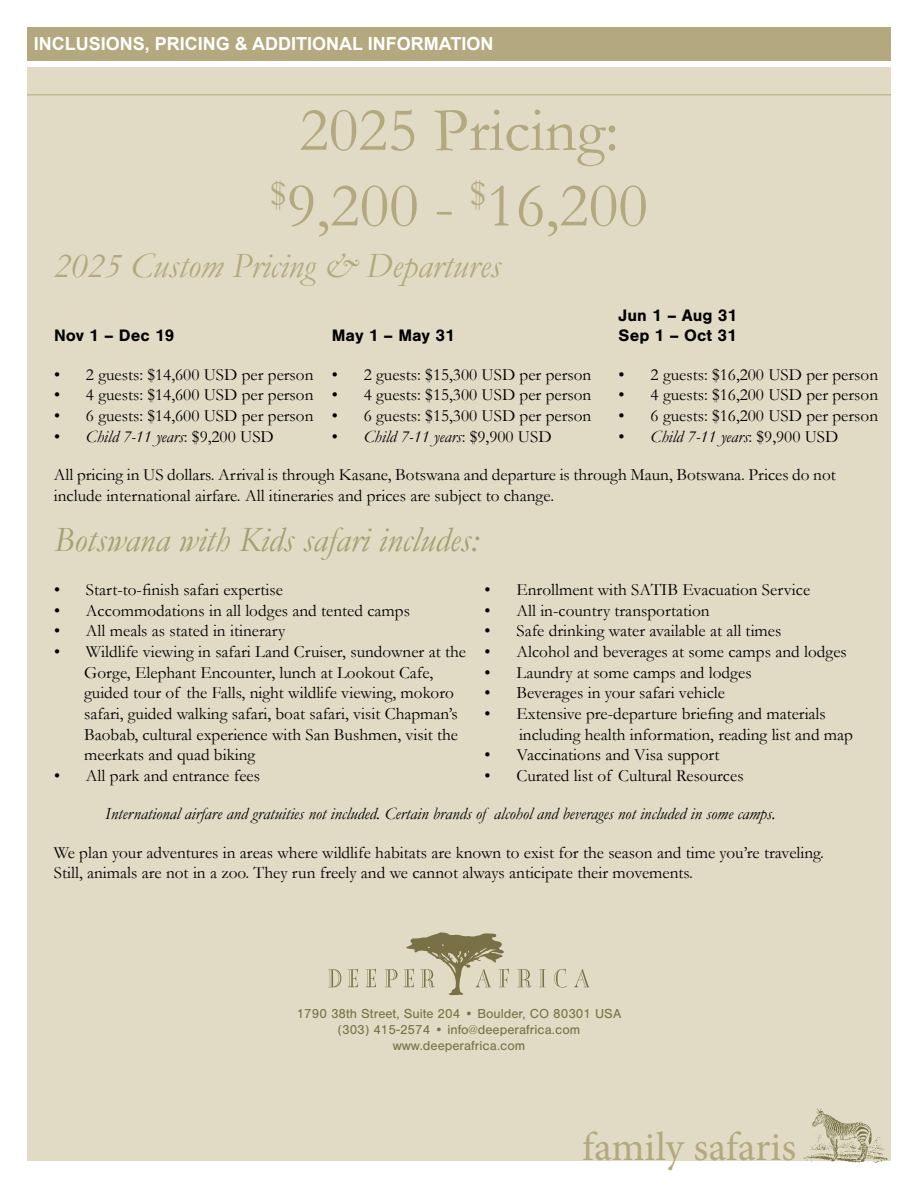
<style>
.page{position:relative;width:918px;height:1188px;background:#fff}
.page>*{position:absolute;margin:0;border:0;box-sizing:border-box;transform-origin:0 0}
.t1{font:63px/75.6px "Garamond";color:#b4a87f;text-align:center}
.t2{font:40.5px "Minion Pro";color:#b4a87f}
.t3{font:italic 36px "Garamond";color:#a1a172}
.t4{font:italic 36px "Garamond";color:#b4a87f}
.t5{font:700 18px "Arial";color:#fff}
.t6{font:17.25px/20.7px "Garamond";color:#000}
.t7{font:italic 17.25px "Garamond";color:#000}
.t8{font:700 17.25px "Nimbus San";color:#000}
.t9{font:13.5px/16.2px "Nimbus San";color:#797145;text-align:center}
.s1{font-style:normal}
</style>
<div class="page">
<div style="left:27px;top:68px;width:864px;height:1093px;background:#e1dbc6"></div>
<div style="left:27px;top:27px;width:864px;height:34px;background:#b4a87f"></div>
<hr style="left:27px;top:94px;width:864px;height:1px;background:#b4a87f">
<svg style="left:517px;top:969px;width:14px;height:18px"></svg>
<svg style="left:539px;top:969px;width:7px;height:18px"></svg>
<svg style="left:554px;top:968px;width:13px;height:20px"></svg>
<svg style="left:574px;top:969px;width:16px;height:18px"></svg>
<svg style="left:385px;top:969px;width:13px;height:18px"></svg>
<svg style="left:348px;top:969px;width:10px;height:18px"></svg>
<svg style="left:366px;top:969px;width:10px;height:18px"></svg>
<svg style="left:404px;top:932px;width:105px;height:64px"></svg>
<svg style="left:328px;top:969px;width:13px;height:18px"></svg>
<img style="left:803px;top:1108px;width:85px;height:54px">
<p class="t5" style="left:34px;top:31px;width:461px">INCLUSIONS, PRICING &amp; ADDITIONAL INFORMATION</p>
<h1 class="t1" style="left:270px;top:91px;width:379px">2025 Pricing: <sup>$</sup>9,200 - <sup>$</sup>16,200</h1>
<h3 class="t4" style="left:54px;top:241px;width:448px">2025 Custom Pricing &amp; Departures</h3>
<p class="t8" style="left:619px;top:305px;width:120px">Jun 1 – Aug 31</p>
<p class="t8" style="left:54px;top:326px;width:122px">Nov 1 – Dec 19</p>
<p class="t6" style="left:54px;top:363px;width:261px">• 2 guests: $14,600 USD per person</p>
<p class="t6" style="left:54px;top:384px;width:261px">• 4 guests: $14,600 USD per person</p>
<p class="t6" style="left:54px;top:405px;width:261px">• 6 guests: $14,600 USD per person</p>
<p class="t7" style="left:54px;top:425px;width:221px"><span class="s1">•</span> Child 7-11 years<span class="s1">: $9,200 USD</span></p>
<p class="t8" style="left:332px;top:326px;width:124px">May 1 – May 31</p>
<p class="t8" style="left:619px;top:326px;width:120px">Sep 1 – Oct 31</p>
<p class="t6" style="left:332px;top:363px;width:261px">• 2 guests: $15,300 USD per person</p>
<p class="t6" style="left:332px;top:384px;width:261px">• 4 guests: $15,300 USD per person</p>
<p class="t6" style="left:332px;top:405px;width:261px">• 6 guests: $15,300 USD per person</p>
<p class="t7" style="left:332px;top:425px;width:221px"><span class="s1">•</span> Child 7-11 years<span class="s1">: $9,900 USD</span></p>
<p class="t6" style="left:619px;top:363px;width:261px">• 2 guests: $16,200 USD per person</p>
<p class="t6" style="left:619px;top:384px;width:261px">• 4 guests: $16,200 USD per person</p>
<p class="t6" style="left:619px;top:405px;width:261px">• 6 guests: $16,200 USD per person</p>
<p class="t7" style="left:619px;top:425px;width:221px"><span class="s1">•</span> Child 7-11 years<span class="s1">: $9,900 USD</span></p>
<p class="t6" style="left:54px;top:464px;width:784px">All pricing in US dollars. Arrival is through Kasane, Botswana and departure is through Maun, Botswana. Prices do not include international airfare. All itineraries and prices are subject to change.</p>
<h3 class="t3" style="left:54px;top:516px;width:426px">Botswana with Kids safari includes:</h3>
<p class="t6" style="left:54px;top:579px;width:231px">• Start-to-finish safari expertise</p>
<p class="t6" style="left:54px;top:599px;width:358px">• Accommodations in all lodges and tented camps</p>
<p class="t6" style="left:54px;top:620px;width:233px">• All meals as stated in itinerary</p>
<p class="t6" style="left:84px;top:641px;width:383px;text-indent:-30px">• Wildlife viewing in safari Land Cruiser, sundowner at the Gorge, Elephant Encounter, lunch at Lookout Cafe, guided tour of the Falls, night wildlife viewing, mokoro safari, guided walking safari, boat safari, visit Chapman’s Baobab, cultural experience with San Bushmen, visit the meerkats and quad biking</p>
<p class="t6" style="left:54px;top:765px;width:208px">• All park and entrance fees</p>
<p class="t6" style="left:485px;top:579px;width:327px">• Enrollment with SATIB Evacuation Service</p>
<p class="t6" style="left:485px;top:599px;width:227px">• All in-country transportation</p>
<p class="t6" style="left:485px;top:620px;width:298px">• Safe drinking water available at all times</p>
<p class="t6" style="left:485px;top:641px;width:364px">• Alcohol and beverages at some camps and lodges</p>
<p class="t6" style="left:485px;top:661px;width:269px">• Laundry at some camps and lodges</p>
<p class="t6" style="left:485px;top:682px;width:242px">• Beverages in your safari vehicle</p>
<p class="t6" style="left:519px;top:703px;width:336px;text-indent:-34px">• Extensive pre-departure briefing and materials including health information, reading list and map</p>
<p class="t6" style="left:485px;top:744px;width:237px">• Vaccinations and Visa support</p>
<p class="t6" style="left:485px;top:765px;width:261px">• Curated list of Cultural Resources</p>
<p class="t7" style="left:105px;top:802px;width:672px">International airfare and gratuities not included. Certain brands of alcohol and beverages not included in some camps.</p>
<p class="t6" style="left:54px;top:842px;width:772px">We plan your adventures in areas where wildlife habitats are known to exist for the season and time you’re traveling.<br>Still, animals are not in a zoo. They run freely and we cannot always anticipate their movements.</p>
<p class="t9" style="left:297px;top:1005px;width:326px">1790 38th Street, Suite 204 • Boulder, CO 80301 USA (303) 415-2574 • info@deeperafrica.com www.deeperafrica.com</p>
<h2 class="t2" style="left:582px;top:1120px;width:216px">family safaris</h2>
</div>
